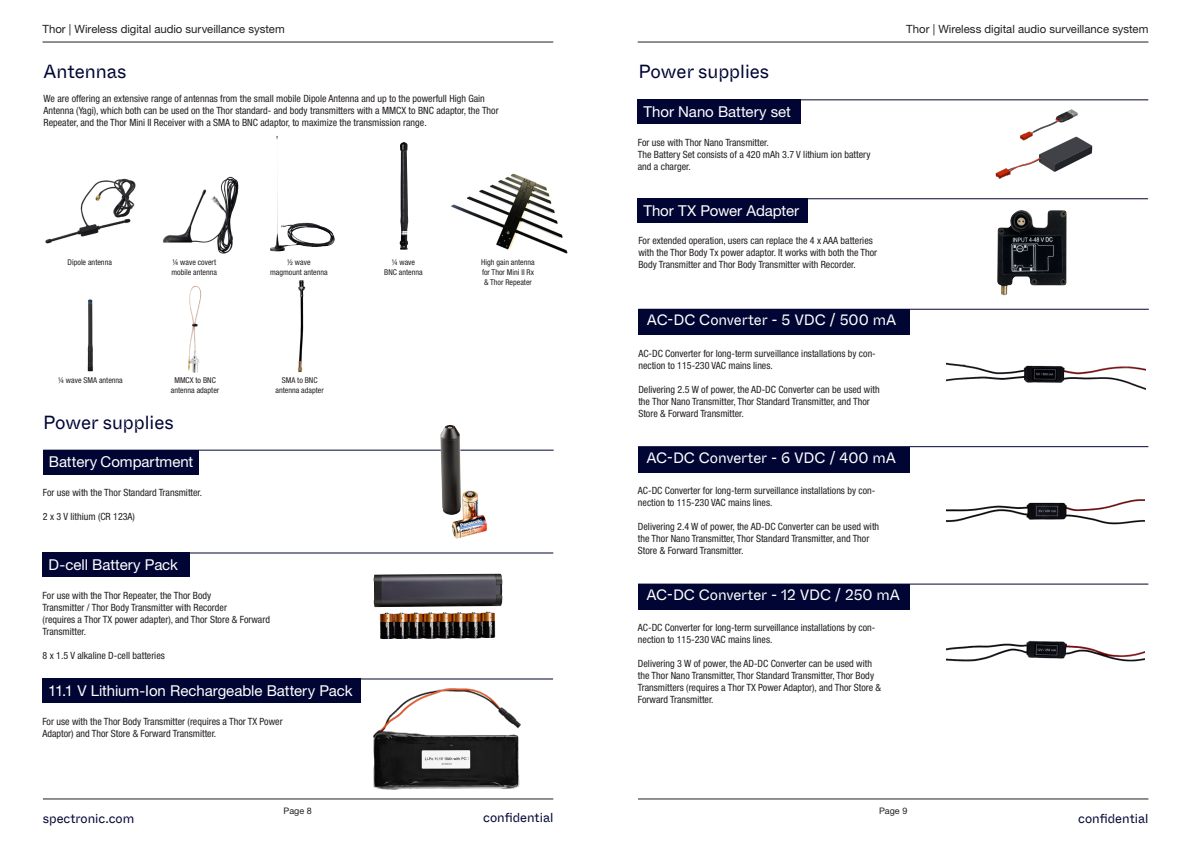
<style>
.page{position:relative;width:1191px;height:842px;background:#fff}
.page>*{position:absolute;margin:0;border:0;box-sizing:border-box;transform-origin:0 0}
.Overskrift_-_sideint{font:19px "Whyte Inktrap";color:#000533}
.Herder_Text{font:15px "Helvetica Neue LT Std";letter-spacing:-.005em;color:#fff}
.Herder_Text-2{font:15px "Whyte Inktrap";letter-spacing:-.005em;color:#fff}
.t1{font:13px "Whyte Inktrap";color:#000533}
.t2{font:11.4px "Helvetica Neue LT Std";color:#231f20}
.Brødtekst{font:condensed 10px/12px "Helvetica Neue LT Std";color:#231f20}
.Brødtekst_-_7_10{font:condensed 10px/12px "Helvetica Neue LT Std";color:#231f20}
.t3{font:9px "Helvetica Neue LT Std";color:#231f20}
.Brødtekst-2{font:condensed 8px/10px "Helvetica Neue LT Std";color:#231f20;text-align:justify}
</style>
<div class="page">
<hr style="left:43px;top:798px;width:510px;height:1px;background:#231f20">
<hr style="left:638px;top:798px;width:510px;height:1px;background:#231f20">
<hr style="left:43px;top:42px;width:510px;height:1px;background:#231f20">
<hr style="left:637px;top:42px;width:511px;height:1px;background:#231f20">
<img style="left:188px;top:286px;width:13px;height:86px">
<img style="left:162px;top:176px;width:76px;height:78px">
<img style="left:452px;top:173px;width:115px;height:80px">
<img style="left:87px;top:299px;width:6px;height:73px">
<img style="left:45px;top:178px;width:91px;height:66px">
<img style="left:270px;top:136px;width:65px;height:115px">
<img style="left:400px;top:142px;width:8px;height:108px">
<img style="left:297px;top:280px;width:9px;height:93px">
<hr style="left:637px;top:198px;width:511px;height:1px;background:#000533">
<div style="left:638px;top:309px;width:272px;height:26px;background:#000533"></div>
<img style="left:997px;top:210px;width:69px;height:85px">
<div style="left:637px;top:198px;width:171px;height:25px;background:#000533"></div>
<hr style="left:638px;top:309px;width:510px;height:1px;background:#000533">
<div style="left:43px;top:450px;width:156px;height:25px;background:#000533"></div>
<hr style="left:43px;top:450px;width:510px;height:1px;background:#000533">
<div style="left:43px;top:552px;width:147px;height:25px;background:#000533"></div>
<hr style="left:43px;top:552px;width:510px;height:1px;background:#000533">
<img style="left:374px;top:574px;width:129px;height:52px">
<div style="left:638px;top:99px;width:163px;height:25px;background:#000533"></div>
<hr style="left:638px;top:99px;width:510px;height:1px;background:#000533">
<img style="left:440px;top:425px;width:47px;height:114px">
<img style="left:995px;top:171px;width:62px;height:8px">
<img style="left:987px;top:99px;width:122px;height:72px">
<img style="left:947px;top:309px;width:198px;height:81px">
<div style="left:638px;top:447px;width:271px;height:25px;background:#000533"></div>
<hr style="left:638px;top:446px;width:510px;height:1px;background:#000533">
<img style="left:946px;top:446px;width:198px;height:79px">
<div style="left:638px;top:584px;width:271px;height:26px;background:#000533"></div>
<hr style="left:638px;top:584px;width:510px;height:1px;background:#000533">
<img style="left:946px;top:584px;width:198px;height:78px">
<div style="left:43px;top:678px;width:318px;height:25px;background:#000533"></div>
<hr style="left:43px;top:678px;width:510px;height:1px;background:#000533">
<img style="left:373px;top:688px;width:148px;height:102px">
<p class="t2" style="left:43px;top:22px;width:244px">Thor | Wireless digital audio surveillance system</p>
<p class="t2" style="left:906px;top:22px;width:244px">Thor | Wireless digital audio surveillance system</p>
<p class="Overskrift_-_sideint" style="left:44px;top:57px;width:84px">Antennas</p>
<p class="Brødtekst" style="left:44px;top:93px;width:456px">We are offering an extensive range of antennas from the small mobile Dipole Antenna and up to the powerfull High Gain<br>Antenna (Yagi), which both can be used on the Thor standard- and body transmitters with a MMCX to BNC adaptor, the Thor<br>Repeater, and the Thor Mini II Receiver with a SMA to BNC adaptor, to maximize the transmission range.</p>
<p class="Brødtekst-2" style="left:68px;top:257px;width:46px">Dipole antenna</p>
<p class="Brødtekst-2" style="left:173px;top:257px;width:45px">¼ wave covert</p>
<p class="Brødtekst-2" style="left:171px;top:267px;width:47px">mobile antenna</p>
<p class="Brødtekst-2" style="left:287px;top:257px;width:25px">½ wave</p>
<p class="Brødtekst-2" style="left:270px;top:267px;width:59px">magmount antenna</p>
<p class="Brødtekst-2" style="left:392px;top:257px;width:25px">¼ wave</p>
<p class="Brødtekst-2" style="left:384px;top:267px;width:40px">BNC antenna</p>
<p class="Brødtekst-2" style="left:481px;top:257px;width:55px">High gain antenna for Thor Mini II Rx &amp; Thor Repeater</p>
<p class="Brødtekst-2" style="left:58px;top:375px;width:66px">¼ wave SMA antenna</p>
<p class="Brødtekst-2" style="left:174px;top:375px;width:43px">MMCX to BNC</p>
<p class="Brødtekst-2" style="left:171px;top:385px;width:50px">antenna adapter</p>
<p class="Brødtekst-2" style="left:282px;top:375px;width:37px">SMA to BNC</p>
<p class="Brødtekst-2" style="left:275px;top:385px;width:50px">antenna adapter</p>
<p class="Overskrift_-_sideint" style="left:43px;top:407px;width:132px">Power supplies</p>
<p class="Herder_Text" style="left:49px;top:453px;width:146px">Battery Compartment</p>
<p class="Brødtekst" style="left:43px;top:486px;width:161px">For use with the Thor Standard Transmitter.</p>
<p class="Brødtekst" style="left:43px;top:510px;width:94px">2 x 3 V lithium (CR 123A)</p>
<p class="Herder_Text" style="left:49px;top:556px;width:131px">D-cell Battery Pack</p>
<p class="Brødtekst" style="left:43px;top:589px;width:170px">For use with the Thor Repeater, the Thor Body</p>
<p class="Brødtekst" style="left:43px;top:601px;width:186px">Transmitter / Thor Body Transmitter with Recorder</p>
<p class="Brødtekst" style="left:43px;top:613px;width:229px">(requires a Thor TX power adapter), and Thor Store &amp; Forward<br>Transmitter.</p>
<p class="Brødtekst" style="left:43px;top:649px;width:124px">8 x 1.5 V alkaline D-cell batteries</p>
<p class="Herder_Text" style="left:48px;top:682px;width:306px">11.1 V Lithium-Ion Rechargeable Battery Pack</p>
<p class="Brødtekst" style="left:42px;top:715px;width:242px">For use with the Thor Body Transmitter (requires a Thor TX Power<br>Adaptor) and Thor Store &amp; Forward Transmitter.</p>
<p class="Overskrift_-_sideint" style="left:638px;top:57px;width:132px">Power supplies</p>
<p class="Herder_Text" style="left:643px;top:103px;width:149px">Thor Nano Battery set</p>
<p class="Brødtekst" style="left:638px;top:137px;width:132px">For use with Thor Nano Transmitter.</p>
<p class="Brødtekst_-_7_10" style="left:638px;top:149px;width:234px">The Battery Set consists of a 420 mAh 3.7 V lithium ion battery and a charger.</p>
<p class="Herder_Text" style="left:643px;top:202px;width:157px">Thor TX Power Adapter</p>
<p class="Brødtekst" style="left:638px;top:234px;width:240px">For extended operation, users can replace the 4 x AAA batteries with the Thor Body Tx power adaptor. It works with both the Thor<br>Body Transmitter and Thor Body Transmitter with Recorder.</p>
<p class="Herder_Text-2" style="left:647px;top:308px;width:251px">AC-DC Converter - 5 VDC / 500 mA</p>
<p class="Brødtekst_-_7_10" style="left:638px;top:347px;width:239px">AC-DC Converter for long-term surveillance installations by con&shy;nection to 115-230 VAC mains lines.</p>
<p class="Brødtekst_-_7_10" style="left:638px;top:383px;width:243px">Delivering 2.5 W of power, the AD-DC Converter can be used with the Thor Nano Transmitter, Thor Standard Transmitter, and Thor<br>Store &amp; Forward Transmitter.</p>
<p class="Herder_Text-2" style="left:646px;top:446px;width:251px">AC-DC Converter - 6 VDC / 400 mA</p>
<p class="Brødtekst_-_7_10" style="left:638px;top:484px;width:239px">AC-DC Converter for long-term surveillance installations by con&shy;nection to 115-230 VAC mains lines.</p>
<p class="Brødtekst_-_7_10" style="left:638px;top:520px;width:243px">Delivering 2.4 W of power, the AD-DC Converter can be used with the Thor Nano Transmitter, Thor Standard Transmitter, and Thor<br>Store &amp; Forward Transmitter.</p>
<p class="Herder_Text-2" style="left:646px;top:583px;width:255px">AC-DC Converter - 12 VDC / 250 mA</p>
<p class="Brødtekst_-_7_10" style="left:638px;top:622px;width:239px">AC-DC Converter for long-term surveillance installations by con&shy;nection to 115-230 VAC mains lines.</p>
<p class="Brødtekst_-_7_10" style="left:638px;top:658px;width:245px">Delivering 3 W of power, the AD-DC Converter can be used with the Thor Nano Transmitter, Thor Standard Transmitter, Thor Body Transmitters (requires a Thor TX Power Adaptor), and Thor Store &amp; Forward Transmitter.</p>
<h3 class="t1" style="left:43px;top:809px;width:93px">spectronic.com</h3>
<p class="t3" style="left:284px;top:805px;width:30px">Page 8</p>
<p class="t3" style="left:879px;top:805px;width:30px">Page 9</p>
<h3 class="t1" style="left:483px;top:808px;width:72px">confidential</h3>
<h3 class="t1" style="left:1078px;top:808px;width:72px">confidential</h3>
</div>
